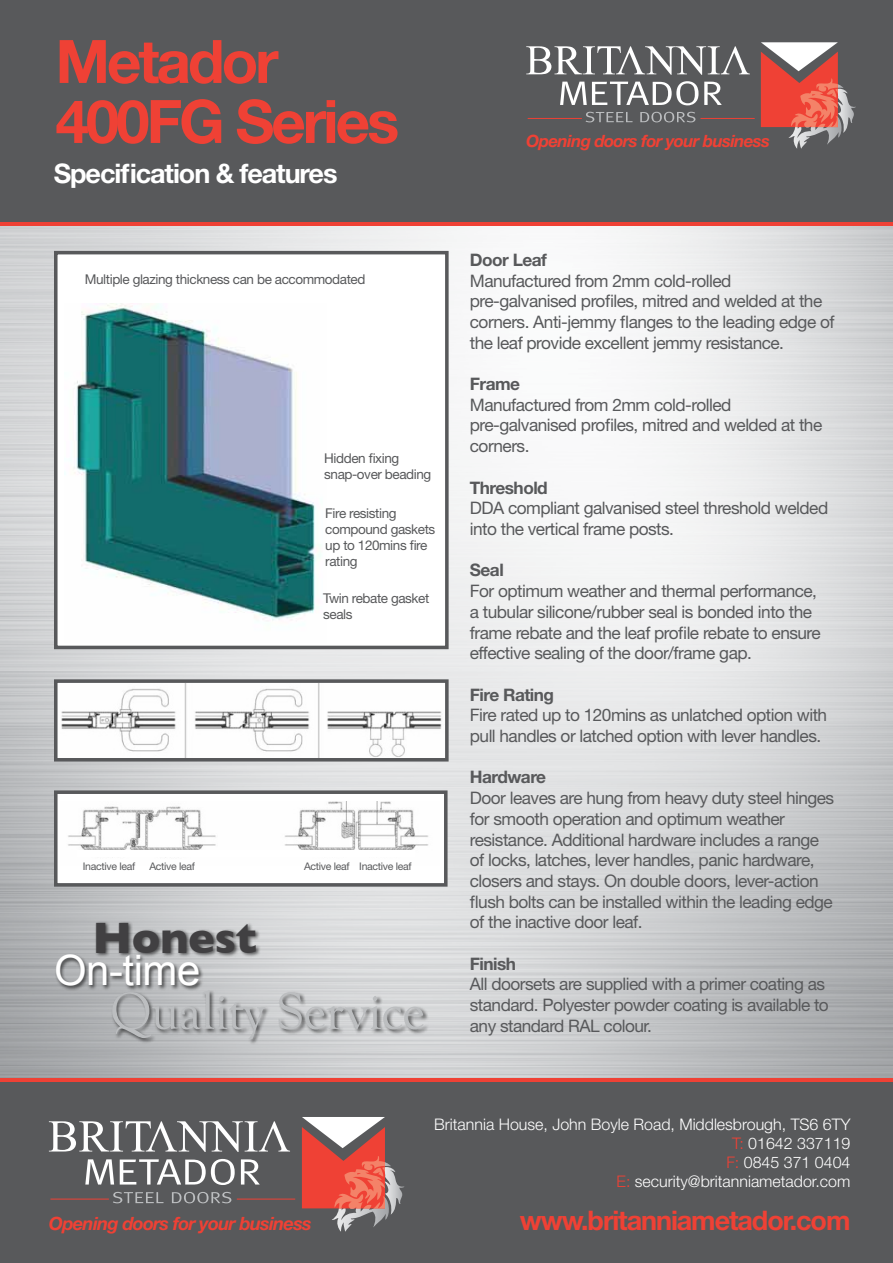
<style>
.page{position:relative;width:893px;height:1263px;background:#fff}
.page>*{position:absolute;margin:0;border:0;box-sizing:border-box;transform-origin:0 0}
.t1{font:700 60px/60px "Helvetica Neue LT Std";letter-spacing:-.05em;color:#ef4135}
.t2{font:53.85px "Goudy Old Style T";letter-spacing:-.01em;color:#bcbec0}
.t3{font:700 44.85px "Gill Sans";letter-spacing:-.01em;color:#414042}
.t4{font:41.85px "Arial";letter-spacing:-.01em;color:#fff}
.t5{font:700 27px "Helvetica Neue LT Std";letter-spacing:-.04em;color:#ef4135}
.t6{font:700 27px "Helvetica Neue LT Std";letter-spacing:-.04em;color:#fff}
.t7{font:italic 700 18.3px "Helvetica Neue LT Std";letter-spacing:-.04em;color:#ef4135}
.t8{font:17.25px/20.7px "Helvetica Neue LT Std";letter-spacing:-.03em;color:#58595b}
.t9{font:700 17.25px "Helvetica Neue LT Std";letter-spacing:-.03em;color:#58595b}
.t10{font:italic 700 16.95px "Helvetica Neue LT Std";letter-spacing:-.04em;color:#ef4135}
.t11{font:300 16.05px/19.2px "Helvetica Neue LT Std";color:#fff;text-align:right}
.t12{font:13.5px/16.2px "Helvetica Neue LT Std";letter-spacing:-.03em;color:#58595b}
.t13{font:10.5px "Helvetica Neue LT Std";letter-spacing:-.03em;color:#58595b}
.s1{color:#ef4135}
</style>
<div class="page">
<div style="left:0;top:0;width:893px;height:222px;background:#58595b"></div>
<hr style="left:0;top:222px;width:893px;height:4px;background:#ef4135">
<div style="left:0;top:1078px;width:893px;height:185px;background:#58595b"></div>
<hr style="left:0;top:1078px;width:893px;height:4px;background:#ef4135">
<img style="left:74px;top:303px;width:247px;height:317px">
<div style="left:54px;top:251px;width:395px;height:398px;border:4px solid #58595b"></div>
<img style="left:60px;top:684px;width:384px;height:72px">
<div style="left:54px;top:679px;width:395px;height:82px;border:4px solid #58595b"></div>
<div style="left:55px;top:921px;width:374px;height:123px;background:#000;opacity:.6"></div>
<hr style="left:50px;top:1199px;width:59px;height:1px;background:#ef4135">
<hr style="left:237px;top:1199px;width:58px;height:1px;background:#ef4135">
<svg style="left:113px;top:1192px;width:51px;height:11px"></svg>
<svg style="left:172px;top:1192px;width:59px;height:11px"></svg>
<svg style="left:85px;top:1159px;width:29px;height:25px"></svg>
<svg style="left:120px;top:1159px;width:115px;height:26px"></svg>
<svg style="left:241px;top:1159px;width:19px;height:25px"></svg>
<svg style="left:302px;top:1117px;width:102px;height:115px"></svg>
<svg style="left:49px;top:1121px;width:241px;height:31px"></svg>
<hr style="left:528px;top:118px;width:54px;height:1px;background:#ef4135">
<hr style="left:700px;top:118px;width:55px;height:1px;background:#ef4135">
<svg style="left:586px;top:112px;width:47px;height:10px"></svg>
<svg style="left:640px;top:112px;width:55px;height:10px"></svg>
<svg style="left:560px;top:81px;width:138px;height:24px"></svg>
<svg style="left:704px;top:82px;width:18px;height:23px"></svg>
<svg style="left:761px;top:42px;width:95px;height:107px"></svg>
<svg style="left:526px;top:46px;width:224px;height:29px"></svg>
<img style="left:68px;top:802px;width:361px;height:56px">
<div style="left:54px;top:790px;width:394px;height:97px;border:4px solid #58595b"></div>
<div style="left:77px;top:850px;width:338px;height:7px;background:#fff"></div>
<h1 class="t1" style="left:56px;top:30px;width:345px">Metador<br>400FG Series</h1>
<h3 class="t6" style="left:54px;top:156px;width:285px">Specification &amp; features</h3>
<p class="t12" style="left:85px;top:271px;width:282px">Multiple glazing thickness can be accommodated</p>
<p class="t12" style="left:324px;top:449px;width:109px">Hidden fixing snap-over beading</p>
<p class="t12" style="left:325px;top:505px;width:111px">Fire resisting compound gaskets up to 120mins fire rating</p>
<p class="t12" style="left:323px;top:590px;width:108px">Twin rebate gasket seals</p>
<p class="t13" style="left:83px;top:860px;width:54px">Inactive leaf</p>
<p class="t13" style="left:149px;top:860px;width:47px">Active leaf</p>
<p class="t13" style="left:304px;top:860px;width:109px">Active leaf Inactive leaf</p>
<h3 class="t3" style="left:93px;top:911px;width:166px">Honest</h3>
<h3 class="t4" style="left:54px;top:943px;width:148px">On-time</h3>
<h2 class="t2" style="left:110px;top:982px;width:316px">Quality Service</h2>
<p class="t10" style="left:526px;top:131px;width:245px">Opening doors for your business</p>
<p class="t9" style="left:470px;top:249px;width:79px">Door Leaf</p>
<p class="t8" style="left:470px;top:270px;width:366px">Manufactured from 2mm cold-rolled pre-galvanised profiles, mitred and welded at the corners. Anti-jemmy flanges to the leading edge of the leaf provide excellent jemmy resistance.</p>
<p class="t9" style="left:470px;top:373px;width:52px">Frame</p>
<p class="t8" style="left:470px;top:394px;width:354px">Manufactured from 2mm cold-rolled pre-galvanised profiles, mitred and welded at the corners.</p>
<p class="t9" style="left:470px;top:477px;width:79px">Threshold</p>
<p class="t8" style="left:470px;top:498px;width:360px">DDA compliant galvanised steel threshold welded into the vertical frame posts.</p>
<p class="t9" style="left:470px;top:560px;width:35px">Seal</p>
<p class="t8" style="left:470px;top:580px;width:352px">For optimum weather and thermal performance, a tubular silicone/rubber seal is bonded into the frame rebate and the leaf profile rebate to ensure effective sealing of the door/frame gap.</p>
<p class="t9" style="left:470px;top:684px;width:86px">Fire Rating</p>
<p class="t8" style="left:470px;top:705px;width:359px">Fire rated up to 120mins as unlatched option with pull handles or latched option with lever handles.</p>
<p class="t9" style="left:470px;top:767px;width:78px">Hardware</p>
<p class="t8" style="left:470px;top:787px;width:366px">Door leaves are hung from heavy duty steel hinges for smooth operation and optimum weather resistance. Additional hardware includes a range of locks, latches, lever handles, panic hardware, closers and stays. On double doors, lever-action flush bolts can be installed within the leading edge of the inactive door leaf.</p>
<p class="t9" style="left:470px;top:953px;width:48px">Finish</p>
<p class="t8" style="left:470px;top:974px;width:360px">All doorsets are supplied with a primer coating as standard. Polyester powder coating is available to any standard RAL colour.</p>
<p class="t7" style="left:49px;top:1212px;width:264px">Opening doors for your business</p>
<p class="t11" style="left:434px;top:1114px;width:418px">Britannia House, John Boyle Road, Middlesbrough, TS6 6TY<br><span class="s1">T:</span> 01642 337119<br><span class="s1">F:</span> 0845 371 0404<br><span class="s1">E:</span> security@britanniametador.com</p>
<h3 class="t5" style="left:520px;top:1204px;width:332px">www.britanniametador.com</h3>
</div>
